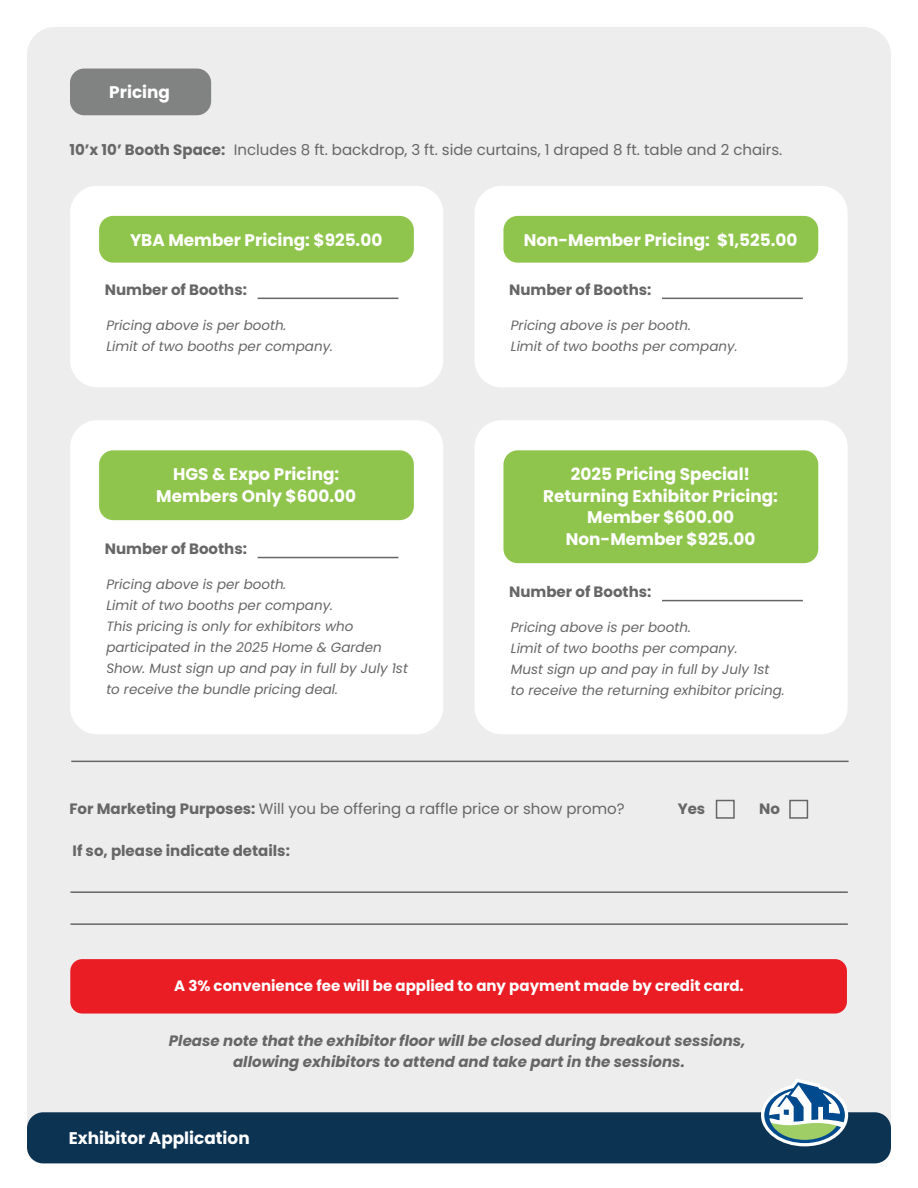
<style>
.page{position:relative;width:918px;height:1188px;background:#fff}
.page>*{position:absolute;margin:0;border:0;box-sizing:border-box;transform-origin:0 0}
.t1{font:700 16.8px/21.6px "Poppins";color:#fff;text-align:center}
.t2{font:15px "Poppins";color:#666667}
.t3{font:italic 700 15px/21px "Poppins";color:#666667;text-align:center}
.t4{font:700 15px "Poppins";color:#666667}
.t5{font:700 15px "Poppins";color:#fff}
.t6{font:italic 13.5px/21px "Poppins";color:#666667}
.s1{font-weight:700}
</style>
<div class="page">
<div style="left:27px;top:27px;width:864px;height:1134px;background:#ededed;border-radius:28px"></div>
<hr style="left:71px;top:761px;width:778px;height:1px;background:#666667">
<div style="left:70px;top:959px;width:777px;height:55px;background:#ea1c24;border-radius:12px"></div>
<div style="left:70px;top:69px;width:141px;height:46px;background:#818282;border-radius:14px"></div>
<div style="left:716px;top:800px;width:19px;height:19px;border:2px solid #666667"></div>
<div style="left:789px;top:800px;width:19px;height:19px;border:2px solid #666667"></div>
<div style="left:70px;top:186px;width:373px;height:201px;background:#fff;border-radius:27px"></div>
<hr style="left:258px;top:298px;width:140px;height:1px;background:#666667">
<div style="left:99px;top:216px;width:315px;height:47px;background:#90c54d;border-radius:14px"></div>
<div style="left:475px;top:186px;width:373px;height:201px;background:#fff;border-radius:27px"></div>
<hr style="left:662px;top:298px;width:141px;height:1px;background:#666667">
<div style="left:503px;top:216px;width:315px;height:47px;background:#90c54d;border-radius:14px"></div>
<div style="left:70px;top:420px;width:373px;height:314px;background:#fff;border-radius:27px"></div>
<hr style="left:258px;top:557px;width:140px;height:1px;background:#666667">
<div style="left:99px;top:450px;width:315px;height:70px;background:#90c54d;border-radius:14px"></div>
<div style="left:475px;top:420px;width:373px;height:314px;background:#fff;border-radius:27px"></div>
<hr style="left:662px;top:600px;width:141px;height:1px;background:#666667">
<div style="left:503px;top:450px;width:315px;height:113px;background:#90c54d;border-radius:14px"></div>
<div style="left:27px;top:1112px;width:864px;height:51px;background:#0d3353;border-radius:16px"></div>
<svg style="left:761px;top:1079px;width:87px;height:67px"></svg>
<hr style="left:70px;top:891px;width:778px;height:2px;background:#666667">
<hr style="left:70px;top:923px;width:778px;height:2px;background:#666667">
<p class="t1" style="left:109px;top:82px;width:62px">Pricing</p>
<p class="t2" style="left:69px;top:141px;width:714px"><span class="s1">10’x 10’ Booth Space:</span> Includes 8 ft. backdrop, 3 ft. side curtains, 1 draped 8 ft. table and 2 chairs.</p>
<p class="t1" style="left:130px;top:229px;width:254px">YBA Member Pricing: $925.00</p>
<p class="t1" style="left:524px;top:229px;width:275px">Non-Member Pricing: $1,525.00</p>
<p class="t4" style="left:105px;top:281px;width:144px">Number of Booths:</p>
<p class="t4" style="left:509px;top:281px;width:144px">Number of Booths:</p>
<p class="t6" style="left:106px;top:315px;width:228px">Pricing above is per booth.<br>Limit of two booths per company.</p>
<p class="t6" style="left:511px;top:315px;width:228px">Pricing above is per booth.<br>Limit of two booths per company.</p>
<p class="t1" style="left:156px;top:463px;width:201px">HGS &amp; Expo Pricing:<br>Members Only $600.00</p>
<p class="t4" style="left:105px;top:540px;width:144px">Number of Booths:</p>
<p class="t1" style="left:543px;top:463px;width:236px">2025 Pricing Special!<br>Returning Exhibitor Pricing:<br>Member $600.00<br>Non-Member $925.00</p>
<p class="t6" style="left:106px;top:574px;width:303px">Pricing above is per booth.<br>Limit of two booths per company.<br>This pricing is only for exhibitors who participated in the 2025 Home &amp; Garden Show. Must sign up and pay in full by July 1st to receive the bundle pricing deal.</p>
<p class="t4" style="left:509px;top:583px;width:144px">Number of Booths:</p>
<p class="t6" style="left:511px;top:617px;width:275px">Pricing above is per booth.<br>Limit of two booths per company.<br>Must sign up and pay in full by July 1st to receive the returning exhibitor pricing.</p>
<p class="t2" style="left:69px;top:800px;width:557px"><span class="s1">For Marketing Purposes:</span> Will you be offering a raffle price or show promo?</p>
<p class="t4" style="left:678px;top:800px;width:29px">Yes</p>
<p class="t4" style="left:759px;top:800px;width:22px">No</p>
<p class="t4" style="left:73px;top:842px;width:219px">If so, please indicate details:</p>
<p class="t5" style="left:174px;top:977px;width:571px">A 3% convenience fee will be applied to any payment made by credit card.</p>
<p class="t3" style="left:169px;top:1030px;width:578px">Please note that the exhibitor floor will be closed during breakout sessions, allowing exhibitors to attend and take part in the sessions.</p>
<p class="t1" style="left:69px;top:1127px;width:182px">Exhibitor Application</p>
</div>
